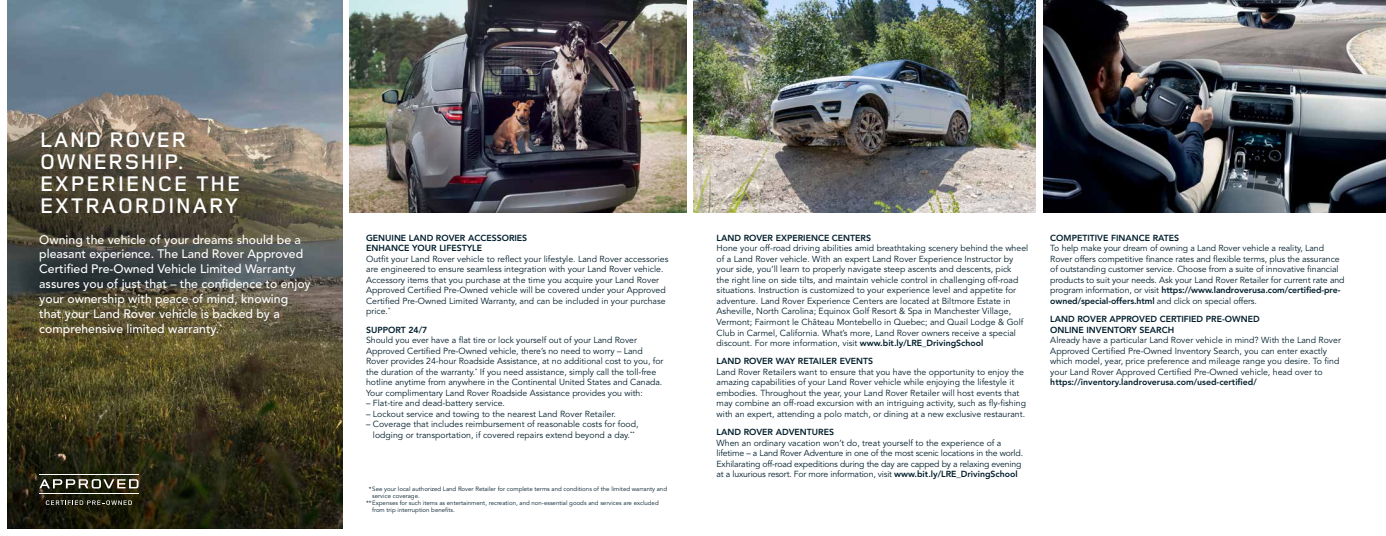
<style>
.page{position:relative;width:1386px;height:536px;background:#fff}
.page>*{position:absolute;margin:0;border:0;box-sizing:border-box;transform-origin:0 0}
.t1{font:600 21.88px/21.9px "Land Rover Wide";color:#fff}
.t2{font:500 12.25px/14.9px "Avenir LT Std";color:#fff}
.t3{font:8.75px/10.5px "Avenir LT Std";color:#001e2c}
.t4{font:8.75px/10.5px "Avenir LT Std";letter-spacing:-.02em;color:#001e2c}
.t5{font:800 8.75px/10.5px "Avenir LT Std";color:#001e2c}
.t6{font:6.12px "Avenir LT Std";color:#001e2c}
.s1{font-weight:800}
</style>
<div class="page">
<img style="left:8px;top:0;width:335px;height:528px">
<img style="left:693px;top:0;width:343px;height:212px">
<img style="left:349px;top:0;width:337px;height:212px">
<img style="left:1043px;top:0;width:343px;height:212px">
<svg style="left:46px;top:500px;width:86px;height:4px"></svg>
<svg style="left:39px;top:479px;width:99px;height:9px"></svg>
<hr style="left:39px;top:492px;width:99px;height:1px;background:#fff">
<hr style="left:39px;top:474px;width:99px;height:1px;background:#fff">
<h1 class="t1" style="left:39px;top:127px;width:204px">LAND ROVER<br>OWNERSHIP.<br>EXPERIENCE THE<br>EXTRAORDINARY</h1>
<p class="t2" style="left:39px;top:232px;width:273px">Owning the vehicle of your dreams should be a pleasant experience. The Land Rover Approved Certified Pre-Owned Vehicle Limited Warranty assures you of just that – the confidence to enjoy your ownership with peace of mind, knowing that your Land Rover vehicle is backed by a comprehensive limited warranty.<sup>*</sup></p>
<p class="t5" style="left:717px;top:232px;width:156px">LAND ROVER EXPERIENCE CENTERS</p>
<p class="t5" style="left:366px;top:232px;width:163px">GENUINE LAND ROVER ACCESSORIES<br>ENHANCE YOUR LIFESTYLE</p>
<p class="t3" style="left:366px;top:253px;width:304px">Outfit your Land Rover vehicle to reflect your lifestyle. Land Rover accessories are engineered to ensure seamless integration with your Land Rover vehicle.<br>Accessory items that you purchase at the time you acquire your Land Rover Approved Certified Pre-Owned vehicle will be covered under your Approved Certified Pre-Owned Limited Warranty, and can be included in your purchase price.<sup>*</sup></p>
<p class="t5" style="left:366px;top:324px;width:63px">SUPPORT 24/7</p>
<p class="t3" style="left:366px;top:335px;width:299px">Should you ever have a flat tire or lock yourself out of your Land Rover Approved Certified Pre-Owned vehicle, there’s no need to worry – Land Rover provides 24-hour Roadside Assistance, at no additional cost to you, for the duration of the warranty.<sup>*</sup> If you need assistance, simply call the toll-free hotline anytime from anywhere in the Continental United States and Canada.<br>Your complimentary Land Rover Roadside Assistance provides you with:</p>
<p class="t3" style="left:366px;top:398px;width:140px">– Flat-tire and dead-battery service.</p>
<p class="t3" style="left:366px;top:408px;width:251px">– Lockout service and towing to the nearest Land Rover Retailer.</p>
<p class="t3" style="left:366px;top:419px;width:274px;text-align:center">– Coverage that includes reimbursement of reasonable costs for food, lodging or transportation, if covered repairs extend beyond a day.<sup>**</sup></p>
<p class="t3" style="left:717px;top:243px;width:313px">Hone your off-road driving abilities amid breathtaking scenery behind the wheel of a Land Rover vehicle. With an expert Land Rover Experience Instructor by your side, you’ll learn to properly navigate steep ascents and descents, pick<br>the right line on side tilts, and maintain vehicle control in challenging off-road situations. Instruction is customized to your experience level and appetite for adventure. Land Rover Experience Centers are located at Biltmore Estate in Asheville, North Carolina; Equinox Golf Resort &amp; Spa in Manchester Village, Vermont; Fairmont le Château Montebello in Quebec; and Quail Lodge &amp; Golf Club in Carmel, California. What’s more, Land Rover owners receive a special discount. For more information, visit <span class="s1">www.bit.ly/LRE_DrivingSchool</span></p>
<p class="t5" style="left:717px;top:356px;width:158px">LAND ROVER WAY RETAILER EVENTS</p>
<p class="t3" style="left:717px;top:367px;width:311px">Land Rover Retailers want to ensure that you have the opportunity to enjoy the amazing capabilities of your Land Rover vehicle while enjoying the lifestyle it embodies. Throughout the year, your Land Rover Retailer will host events that may combine an off-road excursion with an intriguing activity, such as fly-fishing with an expert, attending a polo match, or dining at a new exclusive restaurant.</p>
<p class="t5" style="left:717px;top:427px;width:119px">LAND ROVER ADVENTURES</p>
<p class="t4" style="left:717px;top:437px;width:308px">When an ordinary vacation won’t do, treat yourself to the experience of a lifetime – a Land Rover Adventure in one of the most scenic locations in the world.<br>Exhilarating off-road expeditions during the day are capped by a relaxing evening at a luxurious resort. For more information, visit <span class="s1">www.bit.ly/LRE_DrivingSchool</span></p>
<p class="t6" style="left:369px;top:485px;width:300px">* See your local authorized Land Rover Retailer for complete terms and conditions of the limited warranty and</p>
<p class="t6" style="left:372px;top:492px;width:49px">service coverage.</p>
<p class="t6" style="left:366px;top:499px;width:294px">**Expenses for such items as entertainment, recreation, and non-essential goods and services are excluded</p>
<p class="t6" style="left:372px;top:506px;width:84px">from trip interruption benefits.</p>
<p class="t5" style="left:1050px;top:232px;width:130px">COMPETITIVE FINANCE RATES</p>
<p class="t3" style="left:1050px;top:243px;width:296px">To help make your dream of owning a Land Rover vehicle a reality, Land Rover offers competitive finance rates and flexible terms, plus the assurance of outstanding customer service. Choose from a suite of innovative financial products to suit your needs. Ask your Land Rover Retailer for current rate and program information, or visit <span class="s1">https://www.landroverusa.com/certified-pre&shy;owned/special-offers.html</span> and click on special offers.</p>
<p class="t5" style="left:1050px;top:314px;width:211px">LAND ROVER APPROVED CERTIFIED PRE-OWNED<br>ONLINE INVENTORY SEARCH</p>
<p class="t3" style="left:1050px;top:335px;width:292px">Already have a particular Land Rover vehicle in mind? With the Land Rover Approved Certified Pre-Owned Inventory Search, you can enter exactly which model, year, price preference and mileage range you desire. To find your Land Rover Approved Certified Pre-Owned vehicle, head over to</p>
<p class="t5" style="left:1050px;top:377px;width:208px">https://inventory.landroverusa.com/used-certified/</p>
</div>
